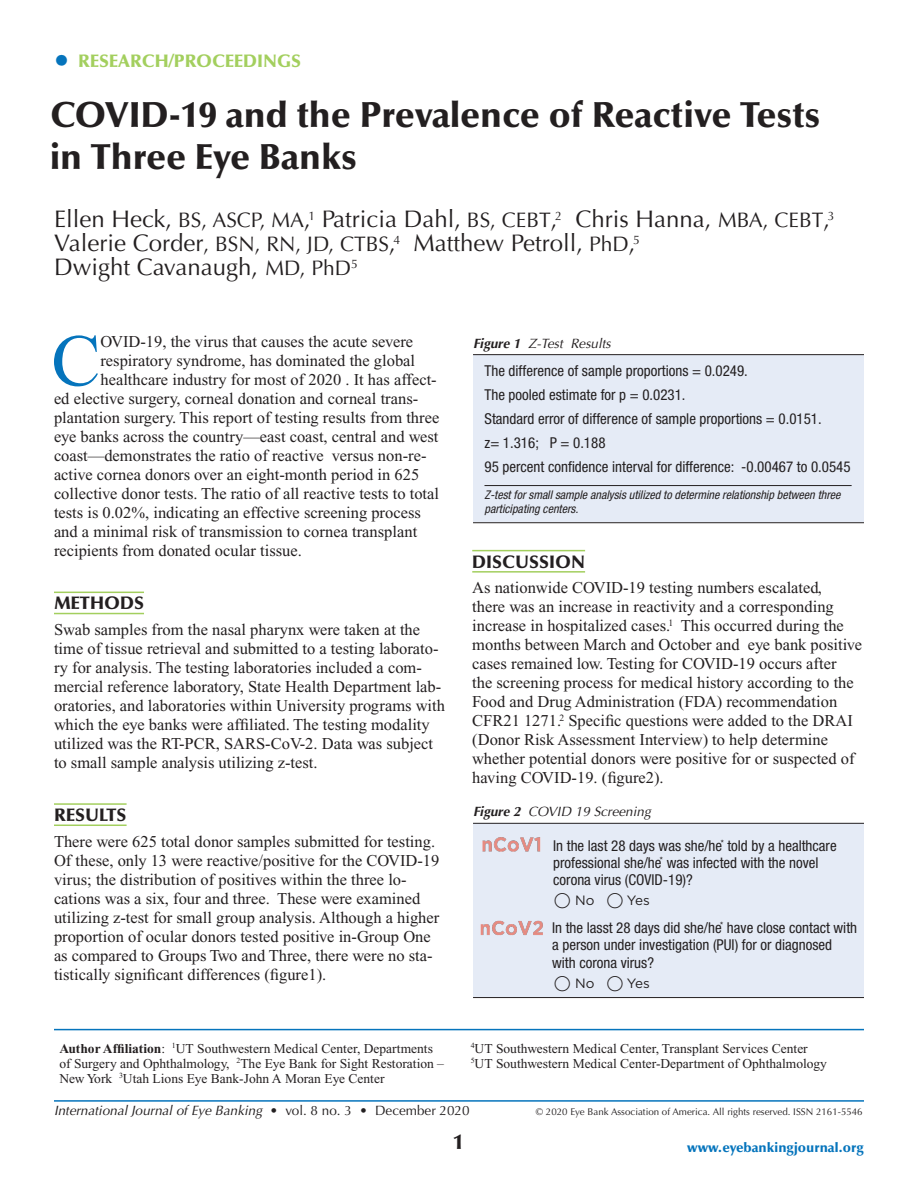
<style>
.page{position:relative;width:918px;height:1188px;background:#fff}
.page>*{position:absolute;margin:0;border:0;box-sizing:border-box;transform-origin:0 0}
.DropCap{font:73.8px "Times New Roman";color:#0574bc}
.t1{font:900 36px/42px "Optima";color:#231f20}
.Authors{font:24px/24px "Optima";color:#231f20}
.t2{font:900 21px "Optima";color:#231f20}
.HeadsWithRules{font:900 18px "Optima";color:#231f20}
.t3{font:900 18px "Optima";color:#a3cf5e}
.TEXT{font:16.5px/18.9px "Times New Roman";color:#231f20}
.DropCap-2{font:16.5px "Times New Roman";color:#231f20}
.TEXT-2{font:condensed 15px/17.2px "Helvetica Neue";color:#231f20}
.AuthorAffiliation{font:13.5px/15px "Times New Roman";color:#231f20}
.t4{font:italic 13.5px "Optima";color:#231f20}
.t5{font:900 13.5px "Optima";color:#0574bc}
.TEXT-3{font:13.5px "Gotham";color:#231f20}
.TEXT-4{font:italic condensed 12px/13.8px "Helvetica Neue";color:#231f20}
.t6{font:9.75px "Optima";color:#231f20}
.s1{font-size:30px;color:#0574bc}
.s2{font-size:21px}
.s3{font-weight:700}
.s4{font-family:"Universal Newswith Comm Pi";font-size:16.5px}
.s5{font-style:normal}
</style>
<div class="page">
<hr style="left:54px;top:1100px;width:810px;height:2px;background:#0574bc">
<hr style="left:54px;top:592px;width:90px;height:1px;background:#a3cf5e">
<hr style="left:54px;top:613px;width:90px;height:1px;background:#a3cf5e">
<hr style="left:54px;top:803px;width:73px;height:2px;background:#a3cf5e">
<hr style="left:54px;top:825px;width:73px;height:1px;background:#a3cf5e">
<hr style="left:472px;top:550px;width:113px;height:1px;background:#a3cf5e">
<hr style="left:472px;top:571px;width:113px;height:2px;background:#a3cf5e">
<div style="left:473px;top:823px;width:391px;height:173px;background:#e5ebf6"></div>
<div style="left:473px;top:356px;width:391px;height:166px;background:#e5ebf6"></div>
<hr style="left:473px;top:354px;width:391px;height:1px;background:#231f20">
<hr style="left:484px;top:485px;width:368px;height:1px;background:#231f20">
<hr style="left:473px;top:823px;width:391px;height:1px;background:#231f20">
<img style="left:482px;top:837px;width:59px;height:15px">
<img style="left:480px;top:920px;width:63px;height:16px">
<hr style="left:473px;top:997px;width:391px;height:1px;background:#231f20">
<hr style="left:473px;top:522px;width:391px;height:1px;background:#231f20">
<hr style="left:54px;top:1029px;width:810px;height:1px;background:#0574bc">
<p class="t3" style="left:54px;top:50px;width:249px"><span class="s1">•</span> RESEARCH/PROCEEDINGS</p>
<p class="t1" style="left:50px;top:94px;width:772px">COVID-19 and the Prevalence of Reactive Tests in Three Eye Banks</p>
<p class="Authors" style="left:54px;top:207px;width:782px">Ellen Heck, <span class="s2">BS, ASCP, MA</span>,<sup>1</sup> Patricia Dahl, <span class="s2">BS, CEBT</span>,<sup>2</sup> Chris Hanna, <span class="s2">MBA, CEBT</span>,<sup>3<br></sup>Valerie Corder<span class="s2">, BSN, RN, JD, CTBS</span>,<sup>4</sup> Matthew Petroll, <span class="s2">PhD</span>,<sup>5<br></sup>Dwight Cavanaugh, <span class="s2">MD, PhD</span><sup>5</sup></p>
<p class="DropCap" style="left:51px;top:321px;width:51px">C</p>
<p class="DropCap-2" style="left:101px;top:333px;width:314px">OVID-19, the virus that causes the acute severe</p>
<p class="DropCap-2" style="left:101px;top:352px;width:316px">respiratory syndrome, has dominated the global</p>
<p class="DropCap-2" style="left:101px;top:371px;width:338px">healthcare industry for most of 2020 . It has affect-</p>
<p class="DropCap-2" style="left:54px;top:390px;width:366px">ed elective surgery, corneal donation and corneal trans-</p>
<p class="DropCap-2" style="left:54px;top:409px;width:387px">plantation surgery. This report of testing results from three</p>
<p class="DropCap-2" style="left:54px;top:428px;width:386px">eye banks across the country—east coast, central and west</p>
<p class="DropCap-2" style="left:54px;top:447px;width:374px">coast—demonstrates the ratio of reactive versus non-re-</p>
<p class="DropCap-2" style="left:54px;top:466px;width:367px">active cornea donors over an eight-month period in 625</p>
<p class="DropCap-2" style="left:54px;top:485px;width:387px">collective donor tests. The ratio of all reactive tests to total</p>
<p class="DropCap-2" style="left:54px;top:504px;width:368px">tests is 0.02%, indicating an effective screening process</p>
<p class="DropCap-2" style="left:54px;top:523px;width:365px">and a minimal risk of transmission to cornea transplant</p>
<p class="DropCap-2" style="left:54px;top:542px;width:249px">recipients from donated ocular tissue.</p>
<p class="HeadsWithRules" style="left:54px;top:593px;width:92px">METHODS</p>
<p class="TEXT" style="left:54px;top:620px;width:393px">Swab samples from the nasal pharynx were taken at the time of tissue retrieval and submitted to a testing laborato&shy;ry for analysis. The testing laboratories included a com&shy;mercial reference laboratory, State Health Department lab&shy;oratories, and laboratories within University programs with which the eye banks were affiliated. The testing modality utilized was the RT-PCR, SARS-CoV-2. Data was subject to small sample analysis utilizing z-test.</p>
<p class="HeadsWithRules" style="left:54px;top:804px;width:74px">RESULTS</p>
<p class="TEXT" style="left:54px;top:832px;width:387px">There were 625 total donor samples submitted for testing.<br>Of these, only 13 were reactive/positive for the COVID-19 virus; the distribution of positives within the three lo&shy;cations was a six, four and three. These were examined utilizing z-test for small group analysis. Although a higher proportion of ocular donors tested positive in-Group One as compared to Groups Two and Three, there were no sta&shy;tistically significant differences (figure1).</p>
<p class="t4" style="left:473px;top:335px;width:139px"><span class="s3">Figure 1</span> Z-Test Results</p>
<p class="TEXT-2" style="left:484px;top:362px;width:265px">The difference of sample proportions = 0.0249.</p>
<p class="TEXT-2" style="left:484px;top:386px;width:203px">The pooled estimate for p = 0.0231.</p>
<p class="TEXT-2" style="left:484px;top:410px;width:339px">Standard error of difference of sample proportions = 0.0151.</p>
<p class="TEXT-2" style="left:484px;top:434px;width:123px">z= 1.316; P = 0.188</p>
<p class="TEXT-2" style="left:484px;top:458px;width:368px">95 percent confidence interval for difference: -0.00467 to 0.0545</p>
<p class="TEXT-4" style="left:484px;top:488px;width:358px">Z-test for small sample analysis utilized to determine relationship between three participating centers.</p>
<p class="HeadsWithRules" style="left:472px;top:551px;width:114px">DISCUSSION</p>
<p class="TEXT" style="left:472px;top:578px;width:391px">As nationwide COVID-19 testing numbers escalated,<br>there was an increase in reactivity and a corresponding increase in hospitalized cases.<sup>1</sup> This occurred during the months between March and October and eye bank positive cases remained low. Testing for COVID-19 occurs after<br>the screening process for medical history according to the Food and Drug Administration (FDA) recommendation CFR21 1271.<sup>2</sup> Specific questions were added to the DRAI (Donor Risk Assessment Interview) to help determine whether potential donors were positive for or suspected of having COVID-19. (figure2).</p>
<p class="t4" style="left:473px;top:804px;width:179px"><span class="s3">Figure 2</span> COVID 19 Screening</p>
<p class="TEXT-2" style="left:553px;top:837px;width:285px">In the last 28 days was she/he<sup>*</sup> told by a healthcare professional she/he<sup>*</sup> was infected with the novel corona virus (COVID-19)?</p>
<p class="TEXT-2" style="left:552px;top:919px;width:307px">In the lasst 28 days did she/he<sup>*</sup> have close contact with a person under investigation (PUI) for or diagnosed with corona virus?</p>
<p class="TEXT-3" style="left:554px;top:892px;width:97px"><span class="s4">j</span> No <span class="s4">j</span> Yes</p>
<p class="TEXT-3" style="left:554px;top:975px;width:97px"><span class="s4">j</span> No <span class="s4">j</span> Yes</p>
<p class="AuthorAffiliation" style="left:59px;top:1041px;width:386px"><span class="s3">Author Affiliation</span>: <sup>1</sup>UT Southwestern Medical Center, Departments of Surgery and Ophthalmology, <sup>2</sup>The Eye Bank for Sight Restoration –<br>New York <sup>3</sup>Utah Lions Eye Bank-John A Moran Eye Center</p>
<p class="AuthorAffiliation" style="left:471px;top:1041px;width:358px"><sup>4</sup>UT Southwestern Medical Center, Transplant Services Center<br><sup>5</sup>UT Southwestern Medical Center-Department of Ophthalmology</p>
<p class="t4" style="left:54px;top:1103px;width:417px">International Journal of Eye Banking <span class="s5">• vol. 8 no. 3 • December 2020</span></p>
<p class="t6" style="left:536px;top:1106px;width:328px">© 2020 Eye Bank Association of America. All rights reserved. ISSN 2161-5546</p>
<p class="t2" style="left:453px;top:1130px;width:12px">1</p>
<p class="t5" style="left:687px;top:1139px;width:178px">www.eyebankingjournal.org</p>
</div>
